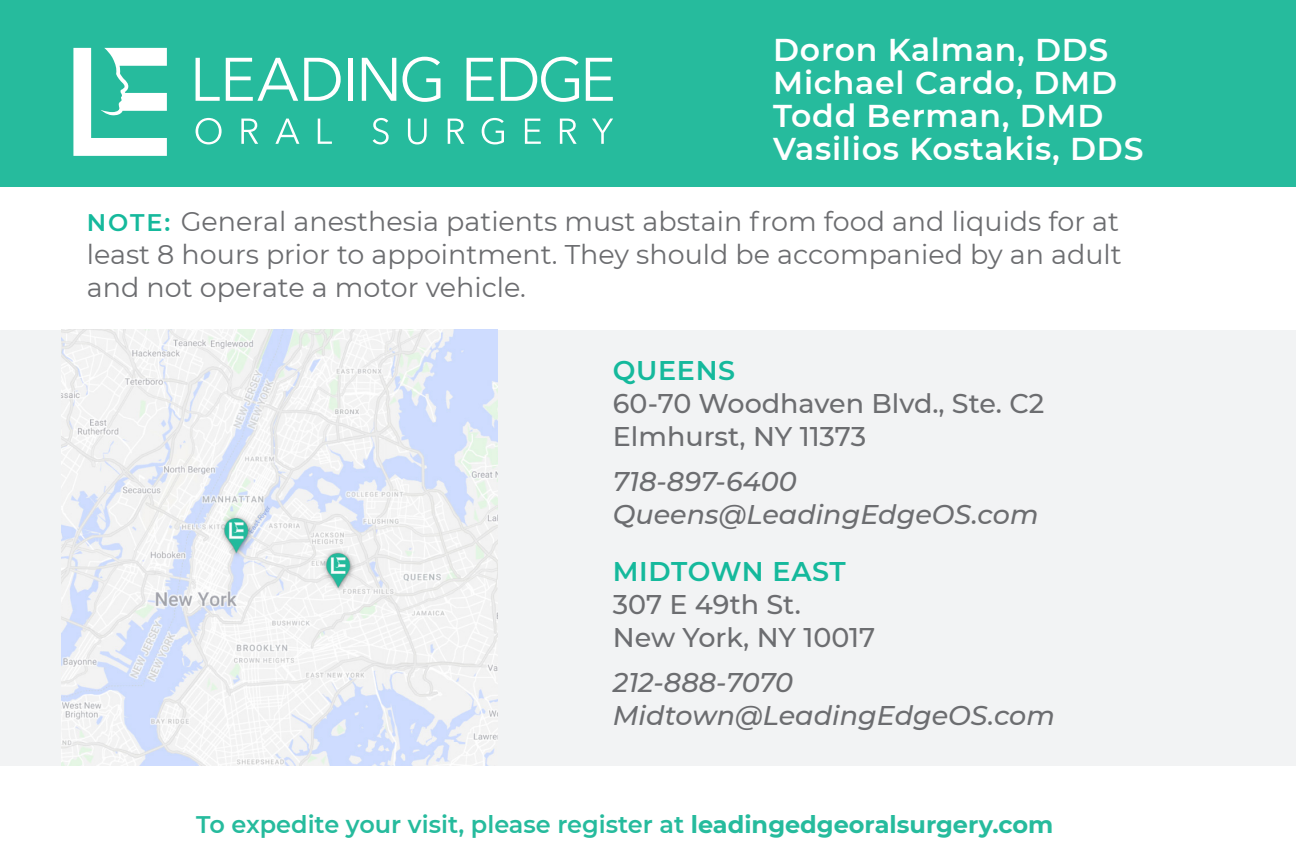
<style>
.page{position:relative;width:1296px;height:864px;background:#fff}
.page>*{position:absolute;margin:0;border:0;box-sizing:border-box;transform-origin:0 0}
.t1{font:600 31.5px "Montserrat";letter-spacing:.025em;color:#fff}
.t2{font:27px/33px "Montserrat";color:#6c6d70;text-align:justify}
.t3{font:italic 500 27px/33px "Montserrat";color:#6c6d70}
.t4{font:500 27px "Montserrat";color:#6c6d70}
.t5{font:600 27px "Montserrat";letter-spacing:.025em;color:#15b99c}
.t6{font:600 24px "Montserrat";color:#26bb9d}
.s1{font-weight:600;font-size:24px;color:#15b99c}
.s2{font-weight:700}
</style>
<div class="page">
<div style="left:0;top:0;width:1296px;height:187px;background:#26bb9d"></div>
<div style="left:0;top:330px;width:1296px;height:436px;background:#f2f3f4"></div>
<img style="left:62px;top:330px;width:435px;height:436px">
<svg style="left:196px;top:58px;width:24px;height:43px"></svg>
<svg style="left:226px;top:58px;width:72px;height:43px"></svg>
<svg style="left:304px;top:58px;width:37px;height:43px"></svg>
<hr style="left:348px;top:58px;width:4px;height:43px;background:#fff">
<svg style="left:362px;top:58px;width:34px;height:43px"></svg>
<svg style="left:403px;top:57px;width:37px;height:45px"></svg>
<svg style="left:467px;top:58px;width:27px;height:43px"></svg>
<svg style="left:501px;top:57px;width:78px;height:45px"></svg>
<svg style="left:586px;top:58px;width:27px;height:43px"></svg>
<svg style="left:196px;top:118px;width:26px;height:26px"></svg>
<svg style="left:241px;top:119px;width:17px;height:25px"></svg>
<svg style="left:275px;top:119px;width:24px;height:25px"></svg>
<svg style="left:318px;top:119px;width:14px;height:25px"></svg>
<svg style="left:373px;top:118px;width:16px;height:26px"></svg>
<svg style="left:408px;top:119px;width:19px;height:25px"></svg>
<svg style="left:448px;top:119px;width:16px;height:25px"></svg>
<svg style="left:482px;top:118px;width:22px;height:26px"></svg>
<svg style="left:525px;top:119px;width:16px;height:25px"></svg>
<svg style="left:560px;top:119px;width:17px;height:25px"></svg>
<svg style="left:592px;top:119px;width:21px;height:25px"></svg>
<svg style="left:73px;top:48px;width:94px;height:108px"></svg>
<p class="t1" style="left:773px;top:28px;width:337px">Doron Kalman, DDS</p>
<p class="t1" style="left:773px;top:61px;width:345px">Michael Cardo, DMD</p>
<p class="t1" style="left:773px;top:94px;width:332px">Todd Berman, DMD</p>
<p class="t1" style="left:773px;top:127px;width:372px">Vasilios Kostakis, DDS</p>
<p class="t2" style="left:87px;top:204px;width:1036px"><span class="s1">NOTE:</span> General anesthesia patients must abstain from food and liquids for at least 8 hours prior to appointment. They should be accompanied by an adult and not operate a motor vehicle.</p>
<p class="t5" style="left:613px;top:352px;width:124px">QUEENS</p>
<p class="t4" style="left:613px;top:385px;width:433px">60-70 Woodhaven Blvd., Ste. C2</p>
<p class="t4" style="left:613px;top:418px;width:255px">Elmhurst, NY 11373</p>
<p class="t3" style="left:613px;top:464px;width:427px">718-897-6400<br>Queens@LeadingEdgeOS.com</p>
<p class="t5" style="left:613px;top:553px;width:235px">MIDTOWN EAST</p>
<p class="t4" style="left:613px;top:586px;width:189px">307 E 49th St.</p>
<p class="t4" style="left:613px;top:619px;width:264px">New York, NY 10017</p>
<p class="t3" style="left:613px;top:665px;width:444px">212-888-7070<br>Midtown@LeadingEdgeOS.com</p>
<p class="t6" style="left:196px;top:807px;width:859px">To expedite your visit, please register at <span class="s2">leadingedgeoralsurgery.com</span></p>
</div>
